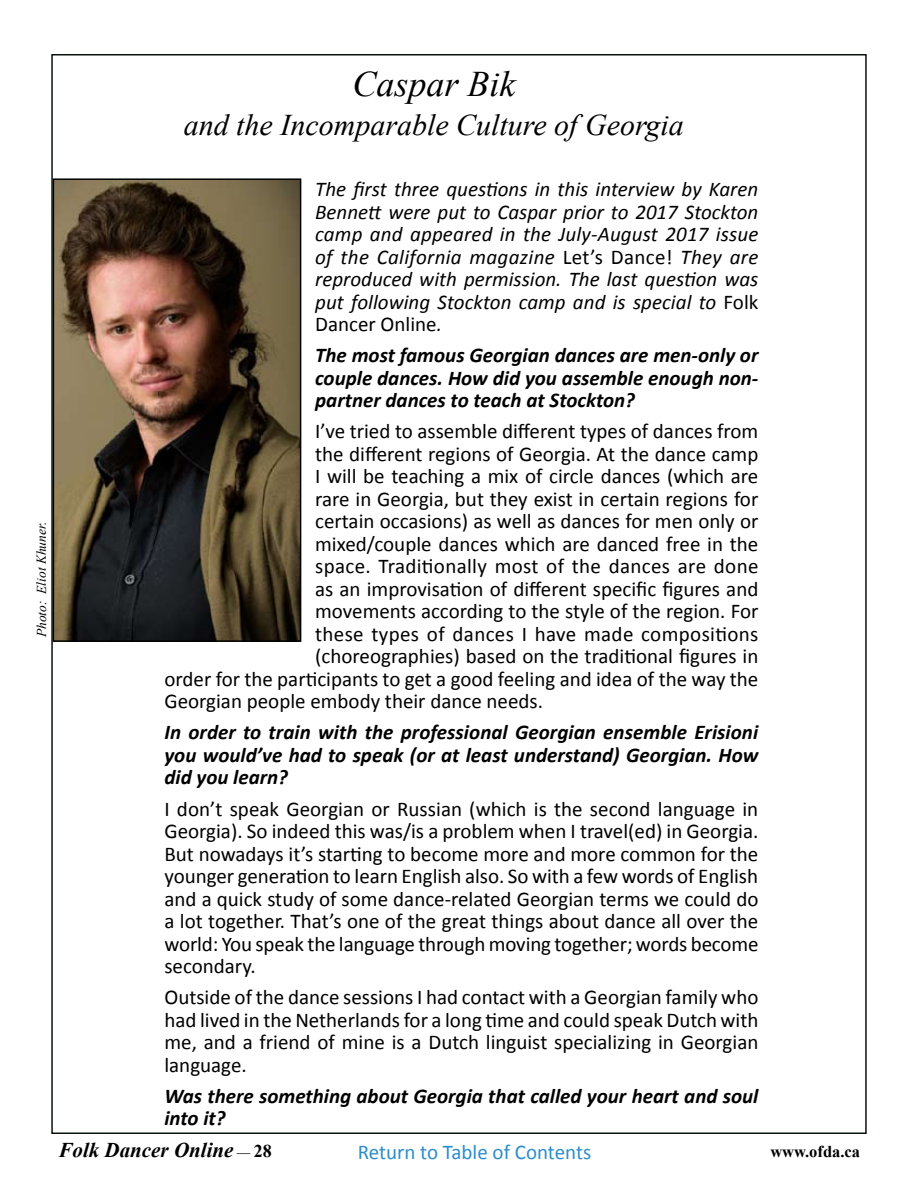
<style>
.page{position:relative;width:918px;height:1188px;background:#fff}
.page>*{position:absolute;margin:0;border:0;box-sizing:border-box;transform-origin:0 0}
.t1{font:italic 36px "Times New Roman";color:#000}
.t2{font:italic 30px "Times New Roman";color:#000}
.t3{font:21px/22.5px "Calibri";color:#000;text-align:justify}
.t4{font:italic 700 21px/22.5px "Calibri";color:#000;text-align:justify}
.t5{font:italic 21px/22.5px "Calibri";letter-spacing:.005em;color:#000;text-align:justify}
.t6{font:21px "Calibri";color:#2c8dcc}
.t7{font:italic 700 21px "Times New Roman";color:#000}
.t8{font:700 16.5px "Times New Roman";color:#000}
.t9{font:italic 13.5px "Times New Roman";letter-spacing:-.005em;color:#000}
.s1{font-style:normal}
.s2{font-weight:400;font-style:normal;font-size:13.5px}
.s3{font-style:normal;font-size:18px}
</style>
<div class="page">
<img style="left:56px;top:181px;width:242px;height:458px">
<div style="left:53px;top:178px;width:248px;height:464px;border:2px solid #010202"></div>
<h1 class="t1" style="left:352px;top:59px;width:165px">Caspar Bik</h1>
<h2 class="t2" style="left:184px;top:104px;width:502px">and the Incomparable Culture of Georgia</h2>
<p class="t9" style="left:32px;top:637px;width:117px;rotate:-90deg">Photo: Eliot Khuner.</p>
<p class="t5" style="left:315px;top:177px;width:445px">The first three questions in this interview by Karen Bennett were put to Caspar prior to 2017 Stockton camp and appeared in the July-August 2017 issue of the California magazine <span class="s1">Let’s Dance!</span> They are reproduced with permission. The last question was put following Stockton camp and is special to <span class="s1">Folk Dancer Online</span>.</p>
<p class="t4" style="left:315px;top:344px;width:445px">The most famous Georgian dances are men-only or couple dances. How did you assemble enough non&shy;partner dances to teach at Stockton?</p>
<p class="t3" style="left:315px;top:420px;width:445px">I’ve tried to assemble different types of dances from</p>
<p class="t3" style="left:315px;top:443px;width:445px">the different regions of Georgia. At the dance camp</p>
<p class="t3" style="left:315px;top:465px;width:445px">I will be teaching a mix of circle dances (which are</p>
<p class="t3" style="left:315px;top:488px;width:445px">rare in Georgia, but they exist in certain regions for</p>
<p class="t3" style="left:315px;top:510px;width:445px">certain occasions) as well as dances for men only or</p>
<p class="t3" style="left:315px;top:533px;width:445px">mixed/couple dances which are danced free in the</p>
<p class="t3" style="left:315px;top:555px;width:445px">space. Traditionally most of the dances are done</p>
<p class="t3" style="left:315px;top:578px;width:445px">as an improvisation of different specific figures and</p>
<p class="t3" style="left:315px;top:600px;width:445px">movements according to the style of the region. For</p>
<p class="t3" style="left:315px;top:623px;width:445px">these types of dances I have made compositions</p>
<p class="t3" style="left:315px;top:645px;width:445px">(choreographies) based on the traditional figures in</p>
<p class="t3" style="left:164px;top:668px;width:595px">order for the participants to get a good feeling and idea of the way the</p>
<p class="t3" style="left:164px;top:690px;width:380px">Georgian people embody their dance needs.</p>
<p class="t4" style="left:164px;top:721px;width:596px">In order to train with the professional Georgian ensemble Erisioni you would’ve had to speak (or at least understand) Georgian. How did you learn?</p>
<p class="t3" style="left:164px;top:797px;width:596px">I don’t speak Georgian or Russian (which is the second language in Georgia). So indeed this was/is a problem when I travel(ed) in Georgia.<br>But nowadays it’s starting to become more and more common for the younger generation to learn English also. So with a few words of English and a quick study of some dance-related Georgian terms we could do a lot together. That’s one of the great things about dance all over the world: You speak the language through moving together; words become secondary.</p>
<p class="t3" style="left:164px;top:986px;width:596px">Outside of the dance sessions I had contact with a Georgian family who had lived in the Netherlands for a long time and could speak Dutch with me, and a friend of mine is a Dutch linguist specializing in Georgian language.</p>
<p class="t4" style="left:164px;top:1085px;width:595px">Was there something about Georgia that called your heart and soul into it?</p>
<p class="t7" style="left:58px;top:1136px;width:214px">Folk Dancer Online <span class="s2">—</span> <span class="s3">28</span></p>
<p class="t6" style="left:358px;top:1139px;width:235px">Return to Table of Contents</p>
<p class="t8" style="left:770px;top:1140px;width:91px">www.ofda.ca</p>
</div>
